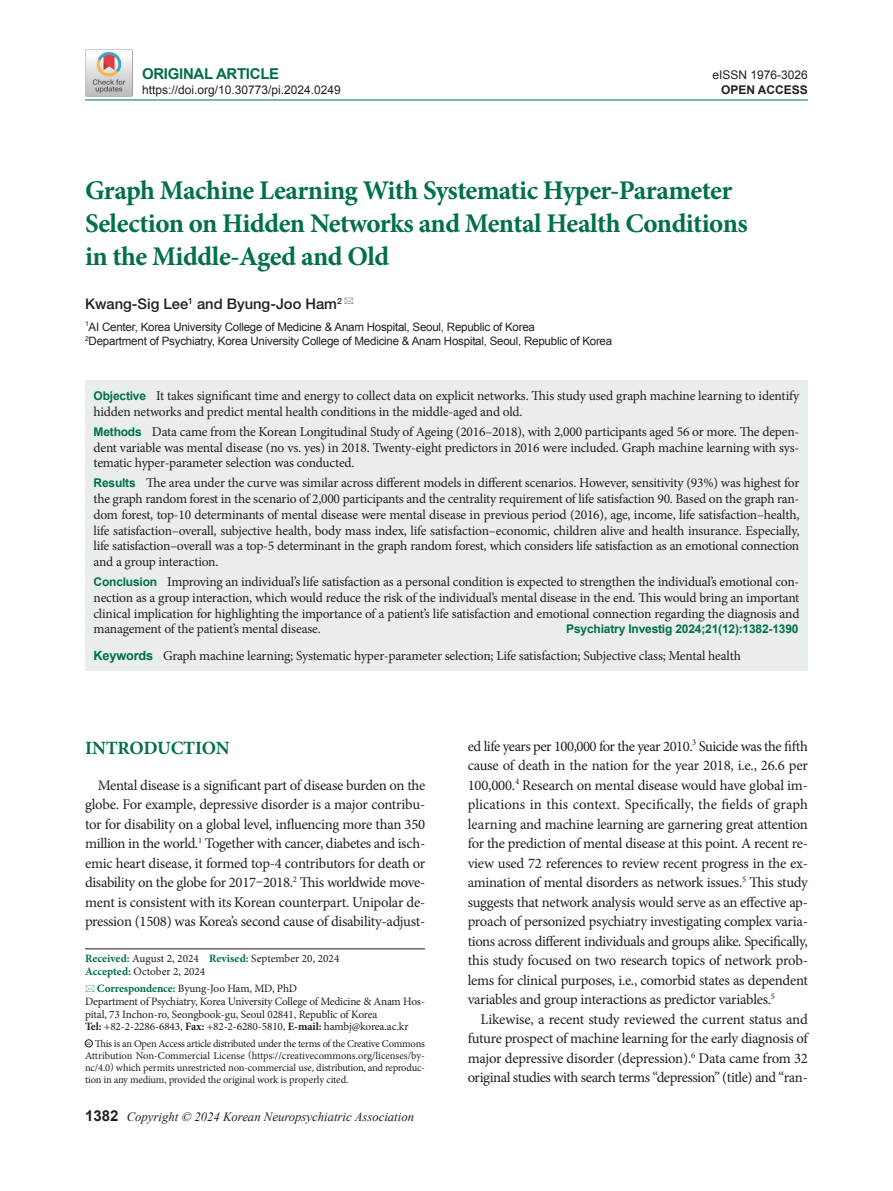
<style>
.page{position:relative;width:893px;height:1191px;background:#fff}
.page>*{position:absolute;margin:0;border:0;box-sizing:border-box;transform-origin:0 0}
.논문제목{font:700 27px/33px "Minion Pro";letter-spacing:-.02em;color:#006f4b}
.큰제목{font:700 18.75px "Minion Pro";letter-spacing:-.01em;color:#006f4b}
.t1{font:700 15px "Arial";letter-spacing:-.02em;color:#006f4b}
.본문{font:14.7px/19.5px "Minion Pro";letter-spacing:-.025em;color:#231f20;text-align:justify}
.이름{font:500 14.7px "Helvetica Neue LT Std";color:#231f20}
.초록{font:13.5px/15.8px "Minion Pro";letter-spacing:-.015em;color:#231f20;text-align:justify}
.t2{font:italic 12.75px "Times New Roman";color:#231f20}
.t3{font:12px "Arial";color:#231f20}
.초록-2{font:700 12px "Arial";letter-spacing:-.015em;color:#006f4b}
.t4{font:700 12px "Arial";color:#231f20}
.소속{font:11.55px "Arial";letter-spacing:-.02em;color:#231f20}
.교신저자{font:11.25px/12.8px "Minion Pro";letter-spacing:-.015em;color:#231f20}
.날짜{font:11.25px "Minion Pro";color:#231f20}
.날짜-2{font:10.5px/12px "Minion Pro";letter-spacing:-.015em;color:#231f20;text-align:justify}
.본문-2{font:6.6px "Minion Pro";color:#231f20}
.s1{font-family:"Arial";font-weight:700;font-size:12px;color:#006f4b}
.s2{font-family:"Arial";font-weight:700;font-size:12.75px;color:#006f4b}
.s3{font-weight:700;color:#006f4b}
.s4{font-weight:700}
.s5{font-family:"Arial";font-weight:700;font-style:normal;font-size:15px}
</style>
<div class="page">
<hr style="left:85px;top:100px;width:723px;height:1px;background:#006f4b">
<div style="left:85px;top:380px;width:723px;height:290px;background:#e9eeeb"></div>
<hr style="left:85px;top:948px;width:340px;height:1px;background:#231f20">
<div style="left:85px;top:1039px;width:8px;height:8px;border:1px solid #231f20;border-radius:50%"></div>
<img style="left:85px;top:49px;width:48px;height:48px">
<p class="t1" style="left:142px;top:64px;width:139px">ORIGINAL ARTICLE</p>
<p class="t3" style="left:142px;top:82px;width:200px">https://doi.org/10.30773/pi.2024.0249</p>
<p class="t3" style="left:712px;top:67px;width:97px">eISSN 1976-3026</p>
<p class="t4" style="left:721px;top:82px;width:88px">OPEN ACCESS</p>
<p class="논문제목" style="left:85px;top:173px;width:664px">Graph Machine Learning With Systematic Hyper-Parameter<br>Selection on Hidden Networks and Mental Health Conditions in the Middle-Aged and Old</p>
<p class="이름" style="left:85px;top:295px;width:258px">Kwang-Sig Lee<sup>1</sup> and Byung-Joo Ham<sup>2</sup></p>
<p class="소속" style="left:85px;top:319px;width:451px"><sup>1</sup>AI Center, Korea University College of Medicine &amp; Anam Hospital, Seoul, Republic of Korea</p>
<p class="소속" style="left:85px;top:333px;width:529px"><sup>2</sup>Department of Psychiatry, Korea University College of Medicine &amp; Anam Hospital, Seoul, Republic of Korea</p>
<p class="초록" style="left:94px;top:388px;width:707px"><span class="s1">Objective</span> It takes significant time and energy to collect data on explicit networks. This study used graph machine learning to identify hidden networks and predict mental health conditions in the middle-aged and old.</p>
<p class="초록" style="left:94px;top:424px;width:707px"><span class="s1">Methods</span> Data came from the Korean Longitudinal Study of Ageing (2016–2018), with 2,000 participants aged 56 or more. The depen&shy;dent variable was mental disease (no vs. yes) in 2018. Twenty-eight predictors in 2016 were included. Graph machine learning with sys&shy;tematic hyper-parameter selection was conducted.</p>
<p class="초록" style="left:94px;top:475px;width:707px"><span class="s1">Results</span> The area under the curve was similar across different models in different scenarios. However, sensitivity (93%) was highest for the graph random forest in the scenario of 2,000 participants and the centrality requirement of life satisfaction 90. Based on the graph ran&shy;dom forest, top-10 determinants of mental disease were mental disease in previous period (2016), age, income, life satisfaction–health, life satisfaction–overall, subjective health, body mass index, life satisfaction–economic, children alive and health insurance. Especially, life satisfaction–overall was a top-5 determinant in the graph random forest, which considers life satisfaction as an emotional connection and a group interaction.</p>
<p class="초록" style="left:94px;top:574px;width:707px"><span class="s1">Conclusion</span> Improving an individual’s life satisfaction as a personal condition is expected to strengthen the individual’s emotional con&shy;nection as a group interaction, which would reduce the risk of the individual’s mental disease in the end. This would bring an important clinical implication for highlighting the importance of a patient’s life satisfaction and emotional connection regarding the diagnosis and management of the patient’s mental disease.</p>
<p class="초록-2" style="left:566px;top:621px;width:234px">Psychiatry Investig 2024;21(12):1382-1390</p>
<p class="초록" style="left:94px;top:647px;width:649px"><span class="s2">Keywords</span> Graph machine learning; Systematic hyper-parameter selection; Life satisfaction; Subjective class; Mental health</p>
<p class="큰제목" style="left:85px;top:735px;width:146px">INTRODUCTION</p>
<p class="본문" style="left:85px;top:775px;width:342px;text-indent:13px">Mental disease is a significant part of disease burden on the globe. For example, depressive disorder is a major contribu&shy;tor for disability on a global level, influencing more than 350 million in the world.<sup>1</sup> Together with cancer, diabetes and isch&shy;emic heart disease, it formed top-4 contributors for death or disability on the globe for 2017–2018.<sup>2</sup> This worldwide move&shy;ment is consistent with its Korean counterpart. Unipolar de&shy;pression (1508) was Korea’s second cause of disability-adjust-</p>
<p class="날짜" style="left:85px;top:951px;width:256px"><span class="s3">Received:</span> August 2, 2024 <span class="s3">Revised:</span> September 20, 2024</p>
<p class="날짜" style="left:85px;top:964px;width:122px"><span class="s3">Accepted:</span> October 2, 2024</p>
<p class="교신저자" style="left:97px;top:982px;width:202px"><span class="s3">Correspondence:</span> Byung-Joo Ham, MD, PhD</p>
<p class="교신저자" style="left:85px;top:995px;width:341px">Department of Psychiatry, Korea University College of Medicine &amp; Anam Hos&shy;pital, 73 Inchon-ro, Seongbook-gu, Seoul 02841, Republic of Korea</p>
<p class="교신저자" style="left:85px;top:1020px;width:325px"><span class="s4">Tel:</span> +82-2-2286-6843, <span class="s4">Fax:</span> +82-2-6280-5810, <span class="s4">E-mail:</span> hambj@korea.ac.kr</p>
<p class="본문-2" style="left:86px;top:1038px;width:7px">cc</p>
<p class="날짜-2" style="left:85px;top:1037px;width:341px;text-indent:10px">This is an Open Access article distributed under the terms of the Creative Commons Attribution Non-Commercial License (https://creativecommons.org/licenses/by&shy;nc/4.0) which permits unrestricted non-commercial use, distribution, and reproduc&shy;tion in any medium, provided the original work is properly cited.</p>
<p class="t2" style="left:85px;top:1107px;width:331px"><span class="s5">1382</span> Copyright © 2024 Korean Neuropsychiatric Association</p>
<p class="본문" style="left:468px;top:736px;width:342px">ed life years per 100,000 for the year 2010.<sup>3</sup> Suicide was the fifth cause of death in the nation for the year 2018, i.e., 26.6 per 100,000.<sup>4</sup> Research on mental disease would have global im&shy;plications in this context. Specifically, the fields of graph learning and machine learning are garnering great attention for the prediction of mental disease at this point. A recent re&shy;view used 72 references to review recent progress in the ex&shy;amination of mental disorders as network issues.<sup>5</sup> This study suggests that network analysis would serve as an effective ap&shy;proach of personized psychiatry investigating complex varia&shy;tions across different individuals and groups alike. Specifically, this study focused on two research topics of network prob&shy;lems for clinical purposes, i.e., comorbid states as dependent variables and group interactions as predictor variables.<sup>5</sup></p>
<p class="본문" style="left:468px;top:1009px;width:342px;text-indent:13px">Likewise, a recent study reviewed the current status and future prospect of machine learning for the early diagnosis of major depressive disorder (depression).<sup>6</sup> Data came from 32 original studies with search terms “depression” (title) and “ran-</p>
</div>
